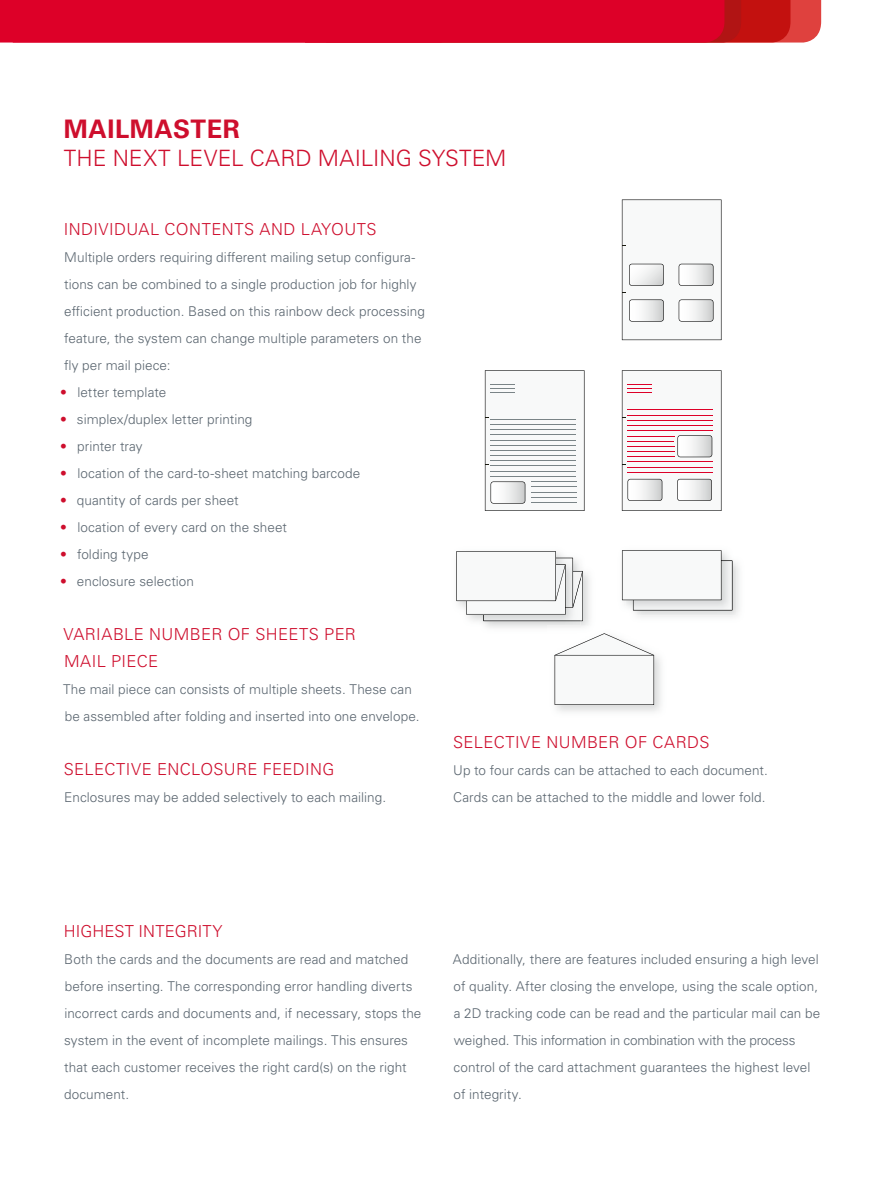
<style>
.page{position:relative;width:885px;height:1191px;background:#fff}
.page>*{position:absolute;margin:0;border:0;box-sizing:border-box;transform-origin:0 0}
.t1{font:700 25.5px "Univers LT Pro 65";letter-spacing:.02em;color:#ce0e2d}
.t2{font:300 22.5px "Univers LT Pro 45";letter-spacing:.005em;color:#ce0e2d}
.t3{font:300 16.5px/27px "Univers LT Pro 45";letter-spacing:.02em;color:#ce0e2d}
.t4{font:300 16.5px "Univers LT Pro 45";color:#ce0e2d}
.t5{font:300 13.5px/27px "Univers LT Pro 45";letter-spacing:.005em;color:#5b6670}
.s1{color:#ce0e2d}
</style>
<div class="page">
<svg style="left:0;top:0;width:821px;height:43px;background:#da0528"></svg>
<img style="left:580px;top:570px;width:10px;height:56px">
<svg style="left:456px;top:551px;width:126px;height:70px"></svg>
<img style="left:621px;top:551px;width:1px;height:49px">
<img style="left:630px;top:558px;width:106px;height:57px">
<svg style="left:622px;top:550px;width:110px;height:60px"></svg>
<img style="left:556px;top:655px;width:105px;height:57px">
<svg style="left:554px;top:633px;width:100px;height:72px"></svg>
<svg style="left:621px;top:199px;width:100px;height:141px"></svg>
<svg style="left:485px;top:370px;width:99px;height:141px"></svg>
<svg style="left:621px;top:370px;width:100px;height:141px"></svg>
<hr style="left:627px;top:467px;width:86px;height:1px;background:#dd0028">
<hr style="left:627px;top:472px;width:86px;height:1px;background:#dd0028">
<h1 class="t1" style="left:64px;top:111px;width:178px">MAILMASTER</h1>
<h2 class="t2" style="left:64px;top:143px;width:444px">THE NEXT LEVEL CARD MAILING SYSTEM</h2>
<p class="t3" style="left:64px;top:215px;width:314px">INDIVIDUAL CONTENTS AND LAYOUTS</p>
<p class="t5" style="left:64px;top:243px;width:362px">Multiple orders requiring different mailing setup configura&shy;tions can be combined to a single production job for highly efficient production. Based on this rainbow deck processing feature, the system can change multiple parameters on the fly per mail piece:</p>
<p class="t5" style="left:60px;top:378px;width:108px"><span class="s1">•</span> letter template</p>
<p class="t5" style="left:60px;top:405px;width:194px"><span class="s1">•</span> simplex/duplex letter printing</p>
<p class="t5" style="left:60px;top:432px;width:84px"><span class="s1">•</span> printer tray</p>
<p class="t5" style="left:60px;top:459px;width:301px"><span class="s1">•</span> location of the card-to-sheet matching barcode</p>
<p class="t5" style="left:60px;top:486px;width:180px"><span class="s1">•</span> quantity of cards per sheet</p>
<p class="t5" style="left:60px;top:513px;width:228px"><span class="s1">•</span> location of every card on the sheet</p>
<p class="t5" style="left:60px;top:540px;width:90px"><span class="s1">•</span> folding type</p>
<p class="t5" style="left:60px;top:567px;width:135px"><span class="s1">•</span> enclosure selection</p>
<p class="t3" style="left:64px;top:620px;width:294px">VARIABLE NUMBER OF SHEETS PER<br>MAIL PIECE</p>
<p class="t5" style="left:63px;top:675px;width:358px">The mail piece can consists of multiple sheets. These can be assembled after folding and inserted into one envelope.</p>
<p class="t3" style="left:64px;top:755px;width:272px">SELECTIVE ENCLOSURE FEEDING</p>
<p class="t5" style="left:64px;top:783px;width:323px">Enclosures may be added selectively to each mailing.</p>
<p class="t3" style="left:453px;top:728px;width:258px">SELECTIVE NUMBER OF CARDS</p>
<p class="t5" style="left:453px;top:756px;width:316px">Up to four cards can be attached to each document.<br>Cards can be attached to the middle and lower fold.</p>
<p class="t4" style="left:64px;top:920px;width:160px">HIGHEST INTEGRITY</p>
<p class="t5" style="left:64px;top:945px;width:359px">Both the cards and the documents are read and matched before inserting. The corresponding error handling diverts incorrect cards and documents and, if necessary, stops the system in the event of incomplete mailings. This ensures that each customer receives the right card(s) on the right document.</p>
<p class="t5" style="left:453px;top:945px;width:369px">Additionally, there are features included ensuring a high level of quality. After closing the envelope, using the scale option, a 2D tracking code can be read and the particular mail can be weighed. This information in combination with the process control of the card attachment guarantees the highest level of integrity.</p>
</div>
